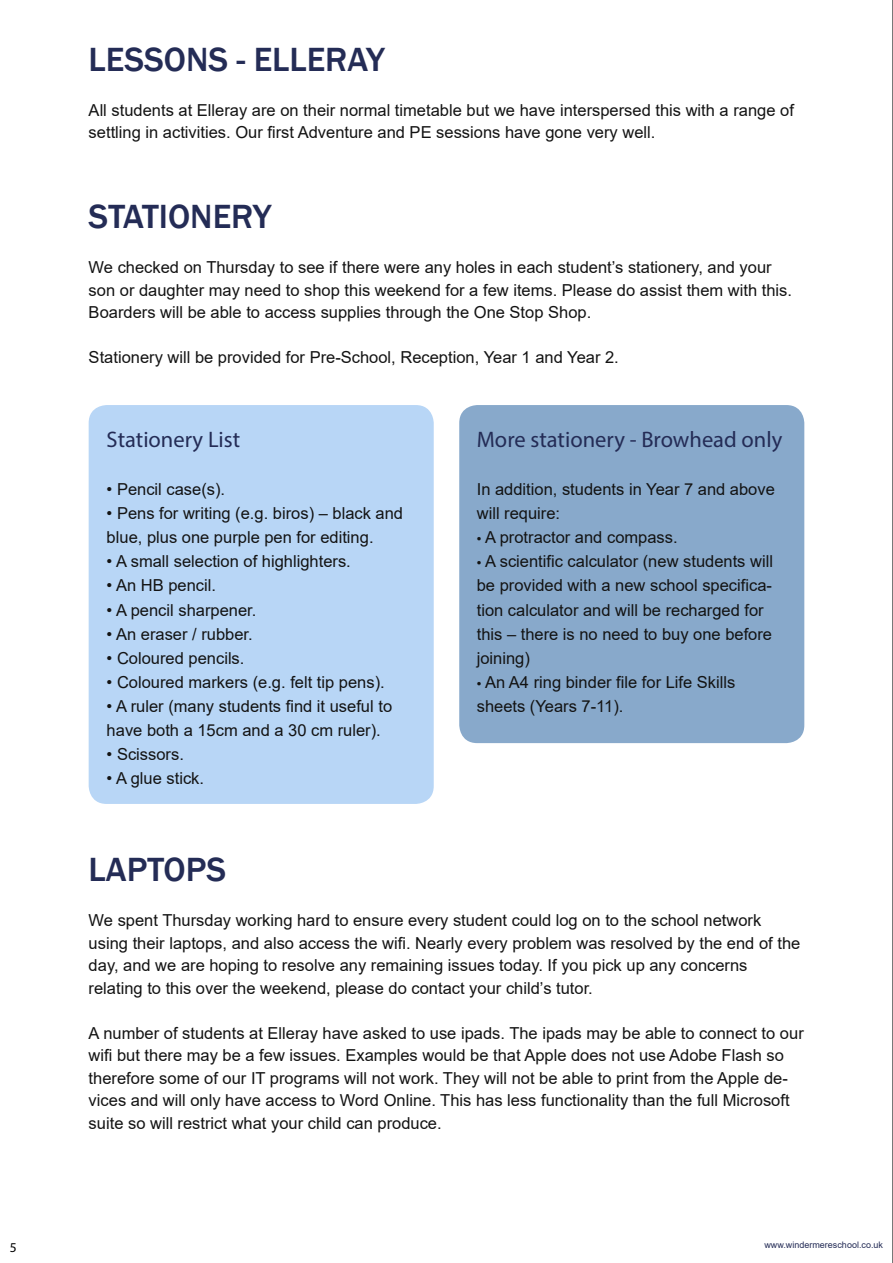
<style>
.page{position:relative;width:893px;height:1263px;background:#fff}
.page>*{position:absolute;margin:0;border:0;box-sizing:border-box;transform-origin:0 0}
.t1{font:500 34.5px "Franklin Gothic";color:#242c56}
.t2{font:22.5px "Myriad Pro";color:#242c56}
.t3{font:16.5px/22.5px "Arial";color:#131313}
.t4{font:13.5px "Myriad Pro";color:#000}
.t5{font:9px "Arial";color:#242c56}
.s1{font-family:"Myriad Pro"}
</style>
<div class="page">
<hr style="left:892px;top:0;width:1px;height:1263px;background:#131313">
<div style="left:89px;top:405px;width:345px;height:399px;background:#b8d6f6;border-radius:18px"></div>
<div style="left:459px;top:405px;width:345px;height:338px;background:#88a9cb;border-radius:18px"></div>
<h1 class="t1" style="left:89px;top:38px;width:298px">LESSONS - ELLERAY</h1>
<p class="t3" style="left:89px;top:99px;width:707px">All students at Elleray are on their normal timetable but we have interspersed this with a range of settling in activities. Our first Adventure and PE sessions have gone very well.</p>
<h1 class="t1" style="left:89px;top:196px;width:184px">STATIONERY</h1>
<p class="t3" style="left:89px;top:256px;width:705px">We checked on Thursday to see if there were any holes in each student’s stationery, and your son or daughter may need to shop this weekend for a few items. Please do assist them with this.<br>Boarders will be able to access supplies through the One Stop Shop.</p>
<p class="t3" style="left:89px;top:346px;width:532px">Stationery will be provided for Pre-School, Reception, Year 1 and Year 2.</p>
<h2 class="t2" style="left:107px;top:426px;width:135px">Stationery List</h2>
<p class="t3" style="left:107px;top:478px;width:120px">• Pencil case(s).</p>
<p class="t3" style="left:107px;top:501px;width:298px;line-height:24px">• Pens for writing (e.g. biros) – black and blue, plus one purple pen for editing.</p>
<p class="t3" style="left:107px;top:550px;width:246px">• A small selection of highlighters.</p>
<p class="t3" style="left:107px;top:574px;width:111px">• An HB pencil.</p>
<p class="t3" style="left:107px;top:598px;width:151px">• A pencil sharpener.</p>
<p class="t3" style="left:107px;top:622px;width:148px">• An eraser / rubber.</p>
<p class="t3" style="left:107px;top:646px;width:139px">• Coloured pencils.</p>
<p class="t3" style="left:107px;top:670px;width:280px">• Coloured markers (e.g. felt tip pens).</p>
<p class="t3" style="left:107px;top:694px;width:287px;line-height:24px">• A ruler (many students find it useful to have both a 15cm and a 30 cm ruler).</p>
<p class="t3" style="left:107px;top:742px;width:79px">• Scissors.</p>
<p class="t3" style="left:107px;top:766px;width:99px">• A glue stick.</p>
<h2 class="t2" style="left:477px;top:426px;width:307px">More stationery - Browhead only</h2>
<p class="t3" style="left:477px;top:477px;width:300px;line-height:24px">In addition, students in Year 7 and above will require:</p>
<p class="t3" style="left:477px;top:526px;width:202px"><span class="s1">•</span> A protractor and compass.</p>
<p class="t3" style="left:477px;top:550px;width:298px;line-height:24px"><span class="s1">•</span> A scientific calculator (new students will be provided with a new school specifica&shy;tion calculator and will be recharged for this – there is no need to buy one before joining)</p>
<p class="t3" style="left:477px;top:670px;width:260px;line-height:24px"><span class="s1">•</span> An A4 ring binder file for Life Skills sheets (Years 7-11).</p>
<h1 class="t1" style="left:89px;top:848px;width:139px">LAPTOPS</h1>
<p class="t3" style="left:89px;top:909px;width:713px">We spent Thursday working hard to ensure every student could log on to the school network using their laptops, and also access the wifi. Nearly every problem was resolved by the end of the day, and we are hoping to resolve any remaining issues today. If you pick up any concerns relating to this over the weekend, please do contact your child’s tutor.</p>
<p class="t3" style="left:89px;top:1021px;width:717px">A number of students at Elleray have asked to use ipads. The ipads may be able to connect to our wifi but there may be a few issues. Examples would be that Apple does not use Adobe Flash so therefore some of our IT programs will not work. They will not be able to print from the Apple de&shy;vices and will only have access to Word Online. This has less functionality than the full Microsoft suite so will restrict what your child can produce.</p>
<p class="t4" style="left:10px;top:1239px;width:8px">5</p>
<p class="t5" style="left:764px;top:1239px;width:120px">www.windermereschool.co.uk</p>
</div>
